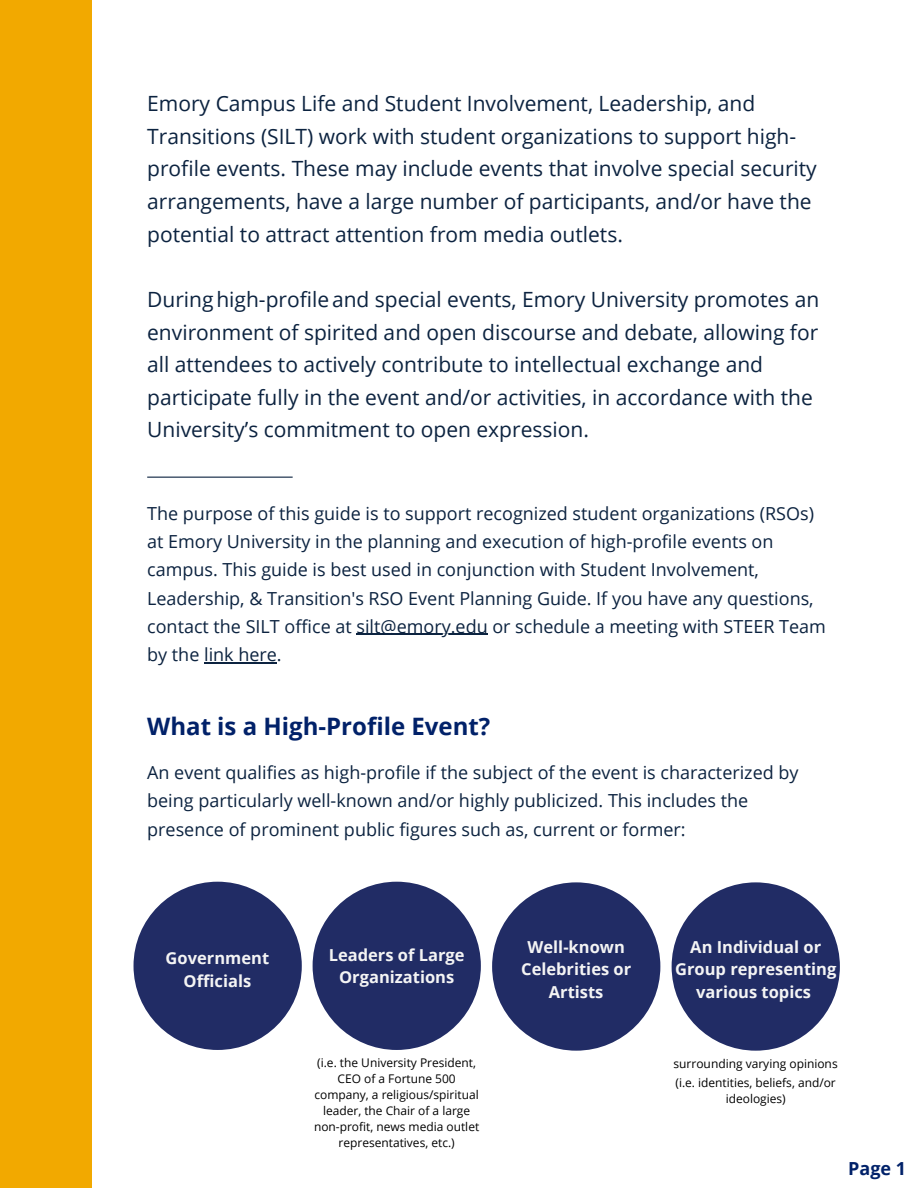
<style>
.page{position:relative;width:918px;height:1188px;background:#fff}
.page>*{position:absolute;margin:0;border:0;box-sizing:border-box;transform-origin:0 0}
.t1{font:700 24px "Open Sans";color:#012169}
.t2{font:21px/32.7px "Open Sans";color:#0c2340}
.t3{font:18px/28.2px "Open Sans";color:#0c2340}
.t4{font:700 18px "Open Sans";color:#012169}
.t5{font:700 16.5px/22.5px "Open Sans";color:#f4f4f4;text-align:center}
.t6{font:12px/15.9px "Open Sans";color:#000;text-align:center}
</style>
<div class="page">
<div style="left:0;top:0;width:92px;height:1188px;background:#f2a900"></div>
<hr style="left:147px;top:477px;width:146px;height:1px;background:#0c2340">
<hr style="left:357px;top:634px;width:131px;height:1px;background:#0c2340">
<hr style="left:204px;top:662px;width:73px;height:1px;background:#0c2340">
<div style="left:134px;top:882px;width:168px;height:168px;background:#212c65;border-radius:50%"></div>
<div style="left:313px;top:882px;width:168px;height:168px;background:#212c65;border-radius:50%"></div>
<div style="left:492px;top:882px;width:168px;height:169px;background:#212c65;border-radius:50%"></div>
<div style="left:672px;top:882px;width:168px;height:169px;background:#212c65;border-radius:50%"></div>
<h2 class="t2" style="left:147px;top:87px;width:671px">Emory Campus Life and Student Involvement, Leadership, and Transitions (SILT) work with student organizations to support high&shy;profile events. These may include events that involve special security arrangements, have a large number of participants, and/or have the potential to attract attention from media outlets.</h2>
<h2 class="t2" style="left:147px;top:282px;width:674px">Duringhigh-profileand special events, Emory University promotes an environment of spirited and open discourse and debate, allowing for all attendees to actively contribute to intellectual exchange and participate fully in the event and/or activities, in accordance with the University’s commitment to open expression.</h2>
<h1 class="t3" style="left:147px;top:499px;width:680px">The purpose of this guide is to support recognized student organizations (RSOs) at Emory University in the planning and execution of high-profile events on campus. This guide is best used in conjunction with Student Involvement, Leadership, &amp; Transition's RSO Event Planning Guide. If you have any questions, contact the SILT office at silt@emory.edu or schedule a meeting with STEER Team</h1>
<h4 class="t3" style="left:147px;top:640px;width:136px">by the link here.</h4>
<h3 class="t1" style="left:147px;top:709px;width:345px">What is a High-Profile Event?</h3>
<h4 class="t3" style="left:147px;top:758px;width:653px">An event qualifies as high-profile if the subject of the event is characterized by being particularly well-known and/or highly publicized. This includes the presence of prominent public figures such as, current or former:</h4>
<h3 class="t5" style="left:166px;top:946px;width:105px">Government<br>Officials</h3>
<p class="t5" style="left:329px;top:943px;width:137px">Leaders of Large<br>Organizations</p>
<p class="t5" style="left:675px;top:935px;width:163px">An Individual or<br>Group representing various topics</p>
<h3 class="t5" style="left:521px;top:935px;width:112px">Well-known<br>Celebrities or<br>Artists</h3>
<p class="t6" style="left:314px;top:1055px;width:167px">(i.e. the University President,<br>CEO of a Fortune 500 company, a religious/spiritual leader, the Chair of a large non-profit, news media outlet representatives, etc.)</p>
<h3 class="t6" style="left:674px;top:1055px;width:166px">surrounding varying opinions</h3>
<h3 class="t6" style="left:676px;top:1074px;width:162px">(i.e. identities, beliefs, and/or ideologies)</h3>
<p class="t4" style="left:848px;top:1155px;width:59px">Page 1</p>
</div>
